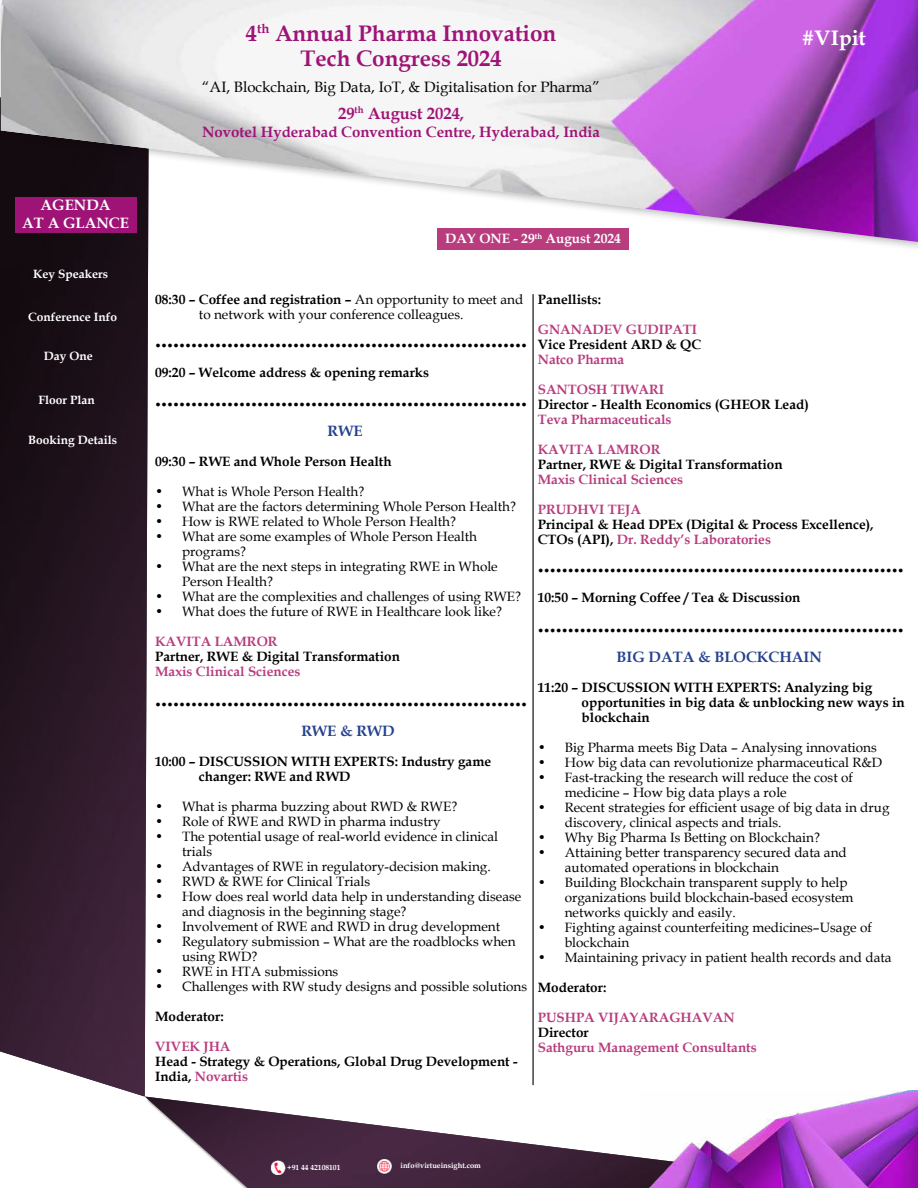
<style>
.page{position:relative;width:918px;height:1188px;background:#fff}
.page>*{position:absolute;margin:0;border:0;box-sizing:border-box;transform-origin:0 0}
.t1{font:700 24px "Book Antiqua";color:#000}
.t2{font:700 22.5px/25.5px "Book Antiqua";color:#9f1377;text-align:center}
.t3{font:700 21px "Book Antiqua";color:#fff}
.t4{font:700 16.5px "Book Antiqua";color:#9f1377}
.t5{font:15px "Book Antiqua";color:#000}
.t6{font:700 15px "Book Antiqua";color:#9f1377}
.t7{font:700 15px "Book Antiqua";color:#24428e}
.t8{font:700 15px/18px "Book Antiqua";color:#fff;text-align:center}
.t9{font:13.5px/15px "Book Antiqua";color:#000}
.t10{font:700 13.5px/15px "Book Antiqua";color:#000}
.t11{font:700 13.5px "Book Antiqua";color:#b93c7e}
.t12{font:700 13.5px "Book Antiqua";color:#fff}
.t13{font:700 12px "Book Antiqua";color:#fff}
.t14{font:700 7.5px "Book Antiqua";color:#fff}
.s1{font-weight:700}
.s2{color:#b93c7e}
</style>
<div class="page">
<img style="left:145px;top:1097px;width:496px;height:91px">
<img style="left:641px;top:1091px;width:277px;height:97px">
<img style="left:377px;top:1159px;width:15px;height:15px">
<img style="left:270px;top:1160px;width:16px;height:15px">
<img style="left:0;top:252px;width:149px;height:845px">
<div style="left:0;top:0;width:918px;height:252px;background:#000;opacity:.3"></div>
<img style="left:1px;top:0;width:911px;height:242px">
<hr style="left:532px;top:294px;width:2px;height:791px;background:#414042">
<div style="left:16px;top:197px;width:121px;height:36px;background:#9f1377"></div>
<div style="left:912px;top:0;width:6px;height:252px;background:#000;opacity:.3"></div>
<p class="t8" style="left:22px;top:196px;width:108px">AGENDA<br>AT A GLANCE</p>
<p class="t13" style="left:33px;top:266px;width:77px">Key Speakers</p>
<p class="t13" style="left:28px;top:308px;width:91px">Conference Info</p>
<p class="t13" style="left:44px;top:348px;width:50px">Day One</p>
<p class="t13" style="left:39px;top:391px;width:58px">Floor Plan</p>
<p class="t13" style="left:28px;top:431px;width:90px">Booking Details</p>
<h2 class="t2" style="left:246px;top:20px;width:312px">4<sup>th</sup> Annual Pharma Innovation<br>Tech Congress 2024</h2>
<p class="t5" style="left:202px;top:76px;width:399px">“AI, Blockchain, Big Data, IoT, &amp; Digitalisation for Pharma”</p>
<p class="t4" style="left:338px;top:102px;width:127px">29<sup>th</sup> August 2024,</p>
<p class="t6" style="left:202px;top:122px;width:399px">Novotel Hyderabad Convention Centre, Hyderabad, India</p>
<p class="t12" style="left:445px;top:230px;width:177px">DAY ONE - 29<sup>th</sup> August 2024</p>
<h3 class="t3" style="left:802px;top:24px;width:66px">#VIpit</h3>
<p class="t9" style="left:199px;top:292px;width:326px;text-indent:-44px"><span class="s1">08:30 – Coffee and registration –</span> An opportunity to meet and to network with your conference colleagues.</p>
<h1 class="t1" style="left:155px;top:323px;width:373px">..............................................................</h1>
<p class="t10" style="left:155px;top:365px;width:276px">09:20 – Welcome address &amp; opening remarks</p>
<h1 class="t1" style="left:155px;top:381px;width:373px">..............................................................</h1>
<p class="t7" style="left:328px;top:421px;width:36px">RWE</p>
<p class="t10" style="left:155px;top:454px;width:238px">09:30 – RWE and Whole Person Health</p>
<p class="t9" style="left:155px;top:484px;width:211px">• What is Whole Person Health?</p>
<p class="t9" style="left:155px;top:499px;width:363px">• What are the factors determining Whole Person Health?</p>
<p class="t9" style="left:155px;top:514px;width:302px">• How is RWE related to Whole Person Health?</p>
<p class="t9" style="left:182px;top:529px;width:297px;text-indent:-27px">• What are some examples of Whole Person Health programs?</p>
<p class="t9" style="left:182px;top:559px;width:317px;text-indent:-27px">• What are the next steps in integrating RWE in Whole<br>Person Health?</p>
<p class="t9" style="left:155px;top:589px;width:368px">• What are the complexities and challenges of using RWE?</p>
<p class="t9" style="left:155px;top:604px;width:348px">• What does the future of RWE in Healthcare look like?</p>
<p class="t11" style="left:155px;top:632px;width:124px">KAVITA LAMROR</p>
<p class="t10" style="left:155px;top:649px;width:246px">Partner, RWE &amp; Digital Transformation</p>
<p class="t11" style="left:155px;top:662px;width:147px">Maxis Clinical Sciences</p>
<h1 class="t1" style="left:155px;top:681px;width:373px">..............................................................</h1>
<p class="t7" style="left:301px;top:721px;width:95px">RWE &amp; RWD</p>
<p class="t10" style="left:199px;top:754px;width:294px;text-indent:-44px">10:00 – DISCUSSION WITH EXPERTS: Industry game changer: RWE and RWD</p>
<p class="t9" style="left:155px;top:799px;width:304px">• What is pharma buzzing about RWD &amp; RWE?</p>
<p class="t9" style="left:155px;top:814px;width:287px">• Role of RWE and RWD in pharma industry</p>
<p class="t9" style="left:182px;top:829px;width:318px;text-indent:-27px">• The potential usage of real-world evidence in clinical trials</p>
<p class="t9" style="left:155px;top:859px;width:337px">• Advantages of RWE in regulatory-decision making.</p>
<p class="t9" style="left:155px;top:874px;width:217px">• RWD &amp; RWE for Clinical Trials</p>
<p class="t9" style="left:182px;top:889px;width:341px;text-indent:-27px">• How does real world data help in understanding disease and diagnosis in the beginning stage?</p>
<p class="t9" style="left:155px;top:919px;width:347px">• Involvement of RWE and RWD in drug development</p>
<p class="t9" style="left:182px;top:934px;width:335px;text-indent:-27px">• Regulatory submission – What are the roadblocks when using RWD?</p>
<p class="t9" style="left:155px;top:964px;width:185px">• RWE in HTA submissions</p>
<p class="t9" style="left:155px;top:979px;width:374px">• Challenges with RW study designs and possible solutions</p>
<p class="t10" style="left:155px;top:1009px;width:70px">Moderator:</p>
<p class="t11" style="left:155px;top:1037px;width:77px">VIVEK JHA</p>
<p class="t10" style="left:155px;top:1054px;width:364px">Head - Strategy &amp; Operations, Global Drug Development -<br>India, <span class="s2">Novartis</span></p>
<p class="t10" style="left:538px;top:292px;width:65px">Panellists:</p>
<p class="t11" style="left:538px;top:320px;width:161px">GNANADEV GUDIPATI</p>
<p class="t10" style="left:538px;top:337px;width:165px">Vice President ARD &amp; QC</p>
<p class="t11" style="left:538px;top:350px;width:88px">Natco Pharma</p>
<p class="t11" style="left:538px;top:380px;width:128px">SANTOSH TIWARI</p>
<p class="t10" style="left:538px;top:397px;width:273px">Director - Health Economics (GHEOR Lead)</p>
<p class="t11" style="left:538px;top:410px;width:135px">Teva Pharmaceuticals</p>
<p class="t11" style="left:538px;top:440px;width:124px">KAVITA LAMROR</p>
<p class="t10" style="left:538px;top:457px;width:246px">Partner, RWE &amp; Digital Transformation</p>
<p class="t11" style="left:538px;top:470px;width:147px">Maxis Clinical Sciences</p>
<p class="t11" style="left:538px;top:500px;width:105px">PRUDHVI TEJA</p>
<p class="t10" style="left:538px;top:517px;width:337px">Principal &amp; Head DPEx (Digital &amp; Process Excellence),<br>CTOs (API), <span class="s2">Dr. Reddy’s Laboratories</span></p>
<h1 class="t1" style="left:538px;top:548px;width:368px">.............................................................</h1>
<p class="t10" style="left:538px;top:590px;width:264px">10:50 – Morning Coffee / Tea &amp; Discussion</p>
<h1 class="t1" style="left:538px;top:608px;width:368px">.............................................................</h1>
<p class="t7" style="left:617px;top:647px;width:207px">BIG DATA &amp; BLOCKCHAIN</p>
<p class="t10" style="left:582px;top:680px;width:325px;text-indent:-44px">11:20 – DISCUSSION WITH EXPERTS: Analyzing big opportunities in big data &amp; unblocking new ways in blockchain</p>
<p class="t9" style="left:538px;top:740px;width:341px">• Big Pharma meets Big Data – Analysing innovations</p>
<p class="t9" style="left:538px;top:755px;width:346px">• How big data can revolutionize pharmaceutical R&amp;D</p>
<p class="t9" style="left:565px;top:770px;width:290px;text-indent:-27px">• Fast-tracking the research will reduce the cost of medicine – How big data plays a role</p>
<p class="t9" style="left:565px;top:800px;width:326px;text-indent:-27px">• Recent strategies for efficient usage of big data in drug discovery, clinical aspects and trials.</p>
<p class="t9" style="left:538px;top:830px;width:284px">• Why Big Pharma Is Betting on Blockchain?</p>
<p class="t9" style="left:565px;top:845px;width:284px;text-indent:-27px">• Attaining better transparency secured data and automated operations in blockchain</p>
<p class="t9" style="left:565px;top:875px;width:290px;text-indent:-27px">• Building Blockchain transparent supply to help organizations build blockchain-based ecosystem networks quickly and easily.</p>
<p class="t9" style="left:565px;top:920px;width:309px;text-indent:-27px">• Fighting against counterfeiting medicines–Usage of blockchain</p>
<p class="t9" style="left:538px;top:950px;width:355px">• Maintaining privacy in patient health records and data</p>
<p class="t10" style="left:538px;top:980px;width:70px">Moderator:</p>
<p class="t11" style="left:538px;top:1009px;width:198px">PUSHPA VIJAYARAGHAVAN</p>
<p class="t10" style="left:538px;top:1025px;width:52px">Director</p>
<p class="t11" style="left:538px;top:1039px;width:220px">Sathguru Management Consultants</p>
<p class="t14" style="left:287px;top:1162px;width:55px">+91 44 42108101</p>
<p class="t14" style="left:401px;top:1161px;width:82px">info@virtueinsight.com</p>
</div>
